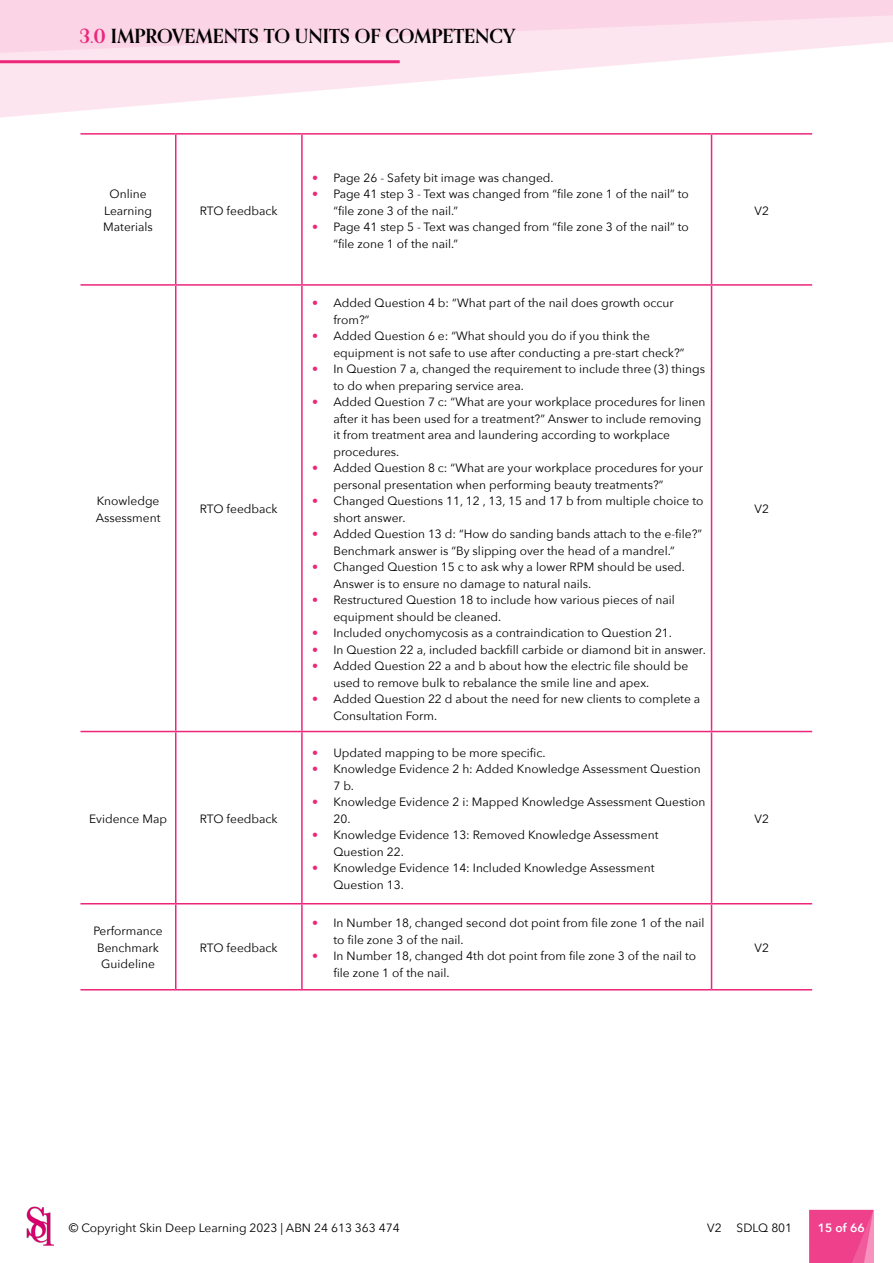
<style>
.page{position:relative;width:893px;height:1263px;background:#fff}
.page>*{position:absolute;margin:0;border:0;box-sizing:border-box;transform-origin:0 0}
.t1{font:700 19.5px "Orpheus Pro";color:#000}
.t2{font:12px/16.5px "Avenir Next";color:#000}
.t3{font:600 12px "Avenir Next";color:#fff}
.s1{color:#ed257b}
</style>
<div class="page">
<svg style="left:809px;top:1210px;width:64px;height:53px;background:#ef4890"></svg>
<svg style="left:0;top:56px;width:723px;height:62px"></svg>
<svg style="left:0;top:0;width:893px;height:56px;background:#fbdbe9"></svg>
<hr style="left:0;top:60px;width:400px;height:3px;background:#ed257b">
<hr style="left:80px;top:133px;width:96px;height:2px;background:#ed257b">
<hr style="left:176px;top:133px;width:126px;height:2px;background:#ed257b">
<hr style="left:175px;top:135px;width:1px;height:149px;background:#ed257b">
<hr style="left:302px;top:133px;width:409px;height:2px;background:#ed257b">
<hr style="left:301px;top:135px;width:2px;height:149px;background:#ed257b">
<hr style="left:711px;top:133px;width:101px;height:2px;background:#ed257b">
<hr style="left:711px;top:135px;width:1px;height:149px;background:#ed257b">
<hr style="left:80px;top:284px;width:96px;height:2px;background:#ed257b">
<hr style="left:176px;top:284px;width:126px;height:2px;background:#ed257b">
<hr style="left:175px;top:286px;width:1px;height:445px;background:#ed257b">
<hr style="left:302px;top:284px;width:409px;height:2px;background:#ed257b">
<hr style="left:301px;top:286px;width:2px;height:445px;background:#ed257b">
<hr style="left:711px;top:284px;width:101px;height:2px;background:#ed257b">
<hr style="left:711px;top:286px;width:1px;height:445px;background:#ed257b">
<hr style="left:80px;top:731px;width:96px;height:1px;background:#ed257b">
<hr style="left:176px;top:731px;width:126px;height:1px;background:#ed257b">
<hr style="left:175px;top:732px;width:1px;height:171px;background:#ed257b">
<hr style="left:302px;top:731px;width:409px;height:1px;background:#ed257b">
<hr style="left:301px;top:732px;width:2px;height:171px;background:#ed257b">
<hr style="left:711px;top:731px;width:101px;height:1px;background:#ed257b">
<hr style="left:711px;top:732px;width:1px;height:171px;background:#ed257b">
<hr style="left:80px;top:903px;width:96px;height:1px;background:#ed257b">
<hr style="left:176px;top:903px;width:126px;height:1px;background:#ed257b">
<hr style="left:175px;top:904px;width:1px;height:85px;background:#ed257b">
<hr style="left:302px;top:903px;width:409px;height:1px;background:#ed257b">
<hr style="left:301px;top:904px;width:2px;height:85px;background:#ed257b">
<hr style="left:711px;top:903px;width:101px;height:1px;background:#ed257b">
<hr style="left:711px;top:904px;width:1px;height:85px;background:#ed257b">
<hr style="left:80px;top:989px;width:96px;height:1px;background:#ed257b">
<hr style="left:176px;top:989px;width:126px;height:1px;background:#ed257b">
<hr style="left:302px;top:989px;width:409px;height:1px;background:#ed257b">
<hr style="left:711px;top:989px;width:101px;height:1px;background:#ed257b">
<img style="left:26px;top:1206px;width:28px;height:40px">
<p class="t1" style="left:79px;top:23px;width:437px"><span class="s1">3.0</span> IMPROVEMENTS TO UNITS OF COMPETENCY</p>
<p class="t2" style="left:103px;top:185px;width:51px;text-align:center">Online<br>Learning<br>Materials</p>
<p class="t2" style="left:200px;top:202px;width:79px">RTO feedback</p>
<p class="t2" style="left:96px;top:492px;width:66px">Knowledge<br>Assessment</p>
<p class="t2" style="left:200px;top:500px;width:79px">RTO feedback</p>
<p class="t2" style="left:89px;top:810px;width:79px">Evidence Map</p>
<p class="t2" style="left:200px;top:810px;width:79px">RTO feedback</p>
<p class="t2" style="left:93px;top:922px;width:71px;text-align:center">Performance<br>Benchmark<br>Guideline</p>
<p class="t2" style="left:200px;top:939px;width:79px">RTO feedback</p>
<p class="t2" style="left:312px;top:169px;width:243px"><span class="s1">•</span> Page 26 - Safety bit image was changed.</p>
<p class="t2" style="left:333px;top:185px;width:357px;text-indent:-21px"><span class="s1">•</span> Page 41 step 3 - Text was changed from “file zone 1 of the nail” to “file zone 3 of the nail.”</p>
<p class="t2" style="left:333px;top:218px;width:357px;text-indent:-21px"><span class="s1">•</span> Page 41 step 5 - Text was changed from “file zone 3 of the nail” to “file zone 1 of the nail.”</p>
<p class="t2" style="left:333px;top:294px;width:342px;text-indent:-21px"><span class="s1">•</span> Added Question 4 b: “What part of the nail does growth occur from?”</p>
<p class="t2" style="left:333px;top:327px;width:353px;text-indent:-21px"><span class="s1">•</span> Added Question 6 e: “What should you do if you think the equipment is not safe to use after conducting a pre-start check?”</p>
<p class="t2" style="left:333px;top:360px;width:373px;text-indent:-21px"><span class="s1">•</span> In Question 7 a, changed the requirement to include three (3) things to do when preparing service area.</p>
<p class="t2" style="left:333px;top:393px;width:374px;text-indent:-21px"><span class="s1">•</span> Added Question 7 c: “What are your workplace procedures for linen after it has been used for a treatment?” Answer to include removing it from treatment area and laundering according to workplace procedures.</p>
<p class="t2" style="left:333px;top:459px;width:371px;text-indent:-21px"><span class="s1">•</span> Added Question 8 c: “What are your workplace procedures for your personal presentation when performing beauty treatments?”</p>
<p class="t2" style="left:333px;top:492px;width:372px;text-indent:-21px"><span class="s1">•</span> Changed Questions 11, 12 , 13, 15 and 17 b from multiple choice to short answer.</p>
<p class="t2" style="left:312px;top:525px;width:391px;text-align:center"><span class="s1">•</span> Added Question 13 d: “How do sanding bands attach to the e-file?”<br>Benchmark answer is “By slipping over the head of a mandrel.”</p>
<p class="t2" style="left:333px;top:558px;width:353px;text-indent:-21px"><span class="s1">•</span> Changed Question 15 c to ask why a lower RPM should be used.<br>Answer is to ensure no damage to natural nails.</p>
<p class="t2" style="left:333px;top:591px;width:343px;text-indent:-21px"><span class="s1">•</span> Restructured Question 18 to include how various pieces of nail equipment should be cleaned.</p>
<p class="t2" style="left:312px;top:624px;width:361px"><span class="s1">•</span> Included onychomycosis as a contraindication to Question 21.</p>
<p class="t2" style="left:312px;top:641px;width:395px"><span class="s1">•</span> In Question 22 a, included backfill carbide or diamond bit in answer.</p>
<p class="t2" style="left:333px;top:657px;width:356px;text-indent:-21px"><span class="s1">•</span> Added Question 22 a and b about how the electric file should be used to remove bulk to rebalance the smile line and apex.</p>
<p class="t2" style="left:333px;top:690px;width:368px;text-indent:-21px"><span class="s1">•</span> Added Question 22 d about the need for new clients to complete a<br>Consultation Form.</p>
<p class="t2" style="left:312px;top:744px;width:235px"><span class="s1">•</span> Updated mapping to be more specific.</p>
<p class="t2" style="left:333px;top:760px;width:369px;text-indent:-21px"><span class="s1">•</span> Knowledge Evidence 2 h: Added Knowledge Assessment Question<br>7 b.</p>
<p class="t2" style="left:333px;top:793px;width:374px;text-indent:-21px"><span class="s1">•</span> Knowledge Evidence 2 i: Mapped Knowledge Assessment Question<br>20.</p>
<p class="t2" style="left:333px;top:826px;width:327px;text-indent:-21px"><span class="s1">•</span> Knowledge Evidence 13: Removed Knowledge Assessment<br>Question 22.</p>
<p class="t2" style="left:333px;top:859px;width:323px;text-indent:-21px"><span class="s1">•</span> Knowledge Evidence 14: Included Knowledge Assessment<br>Question 13.</p>
<p class="t2" style="left:333px;top:914px;width:373px;text-indent:-21px"><span class="s1">•</span> In Number 18, changed second dot point from file zone 1 of the nail to file zone 3 of the nail.</p>
<p class="t2" style="left:333px;top:947px;width:364px;text-indent:-21px"><span class="s1">•</span> In Number 18, changed 4th dot point from file zone 3 of the nail to file zone 1 of the nail.</p>
<p class="t2" style="left:755px;top:202px;width:16px">V2</p>
<p class="t2" style="left:755px;top:500px;width:16px">V2</p>
<p class="t2" style="left:755px;top:810px;width:16px">V2</p>
<p class="t2" style="left:755px;top:939px;width:16px">V2</p>
<p class="t2" style="left:69px;top:1219px;width:332px">© Copyright Skin Deep Learning 2023 | ABN 24 613 363 474</p>
<p class="t2" style="left:707px;top:1219px;width:87px">V2 SDLQ 801</p>
<p class="t3" style="left:818px;top:1217px;width:48px">15 of 66</p>
</div>
